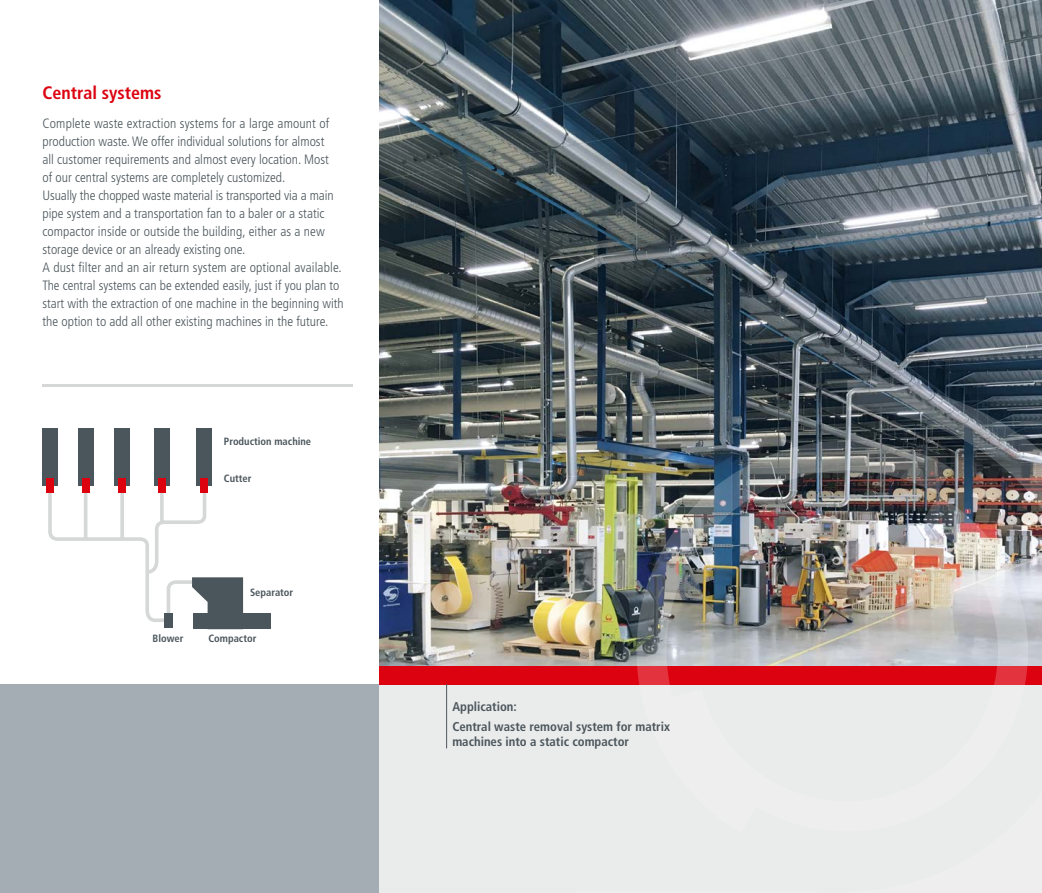
<style>
.page{position:relative;width:1042px;height:893px;background:#fff}
.page>*{position:absolute;margin:0;border:0;box-sizing:border-box;transform-origin:0 0}
.Headline{font:700 condensed 18px "Frutiger LT Std";color:#dc0210}
.Grundtext{font:300 condensed 13.5px/18px "Frutiger LT Std";color:#4b565c}
.Beschreibung{font:700 condensed 12.75px/15.3px "Frutiger LT Std";color:#4b565c}
.t1{font:700 condensed 10.5px "Frutiger LT Std";color:#4b565c}
</style>
<div class="page">
<div style="left:0;top:684px;width:379px;height:209px;background:#a4adb4"></div>
<div style="left:379px;top:666px;width:663px;height:227px;background:#eaebeb"></div>
<img style="left:379px;top:0;width:663px;height:666px">
<div style="left:379px;top:666px;width:663px;height:18px;background:#dc0210"></div>
<img style="left:847px;top:380px;width:195px;height:115px">
<hr style="left:576px;top:891px;width:241px;height:2px;background:#fff">
<img style="left:607px;top:411px;width:345px;height:274px">
<img style="left:672px;top:495px;width:370px;height:190px">
<div style="left:193px;top:613px;width:78px;height:16px;background:#4b565c"></div>
<div style="left:43px;top:428px;width:15px;height:58px;background:#4b565c"></div>
<div style="left:78px;top:428px;width:16px;height:58px;background:#4b565c"></div>
<div style="left:114px;top:428px;width:16px;height:58px;background:#4b565c"></div>
<div style="left:154px;top:428px;width:16px;height:58px;background:#4b565c"></div>
<div style="left:196px;top:428px;width:16px;height:58px;background:#4b565c"></div>
<svg style="left:48px;top:489px;width:195px;height:139px"></svg>
<div style="left:164px;top:613px;width:8px;height:15px;background:#4b565c"></div>
<div style="left:46px;top:479px;width:8px;height:14px;background:#dc0210"></div>
<div style="left:82px;top:479px;width:7px;height:14px;background:#dc0210"></div>
<div style="left:118px;top:479px;width:8px;height:14px;background:#dc0210"></div>
<div style="left:158px;top:479px;width:8px;height:14px;background:#dc0210"></div>
<div style="left:200px;top:479px;width:8px;height:14px;background:#dc0210"></div>
<hr style="left:43px;top:384px;width:310px;height:2px;background:#d6d8d8">
<hr style="left:446px;top:684px;width:1px;height:64px;background:#4b565c">
<p class="Headline" style="left:43px;top:82px;width:120px">Central systems</p>
<p class="Grundtext" style="left:43px;top:115px;width:288px">Complete waste extraction systems for a large amount of production waste. We offer individual solutions for almost all customer requirements and almost every location. Most of our central systems are completely customized.</p>
<p class="Grundtext" style="left:43px;top:187px;width:293px">Usually the chopped waste material is transported via a main pipe system and a transportation fan to a baler or a static compactor inside or outside the building, either as a new storage device or an already existing one.</p>
<p class="Grundtext" style="left:43px;top:259px;width:301px">A dust filter and an air return system are optional available.</p>
<p class="Grundtext" style="left:43px;top:277px;width:303px">The central systems can be extended easily, just if you plan to start with the extraction of one machine in the beginning with the option to add all other existing machines in the future.</p>
<p class="t1" style="left:224px;top:435px;width:89px">Production machine</p>
<p class="t1" style="left:224px;top:472px;width:29px">Cutter</p>
<p class="t1" style="left:250px;top:586px;width:45px">Separator</p>
<p class="t1" style="left:152px;top:632px;width:32px">Blower</p>
<p class="t1" style="left:208px;top:632px;width:50px">Compactor</p>
<p class="Beschreibung" style="left:452px;top:699px;width:66px">Application:</p>
<p class="Beschreibung" style="left:452px;top:719px;width:219px">Central waste removal system for matrix machines into a static compactor</p>
</div>
